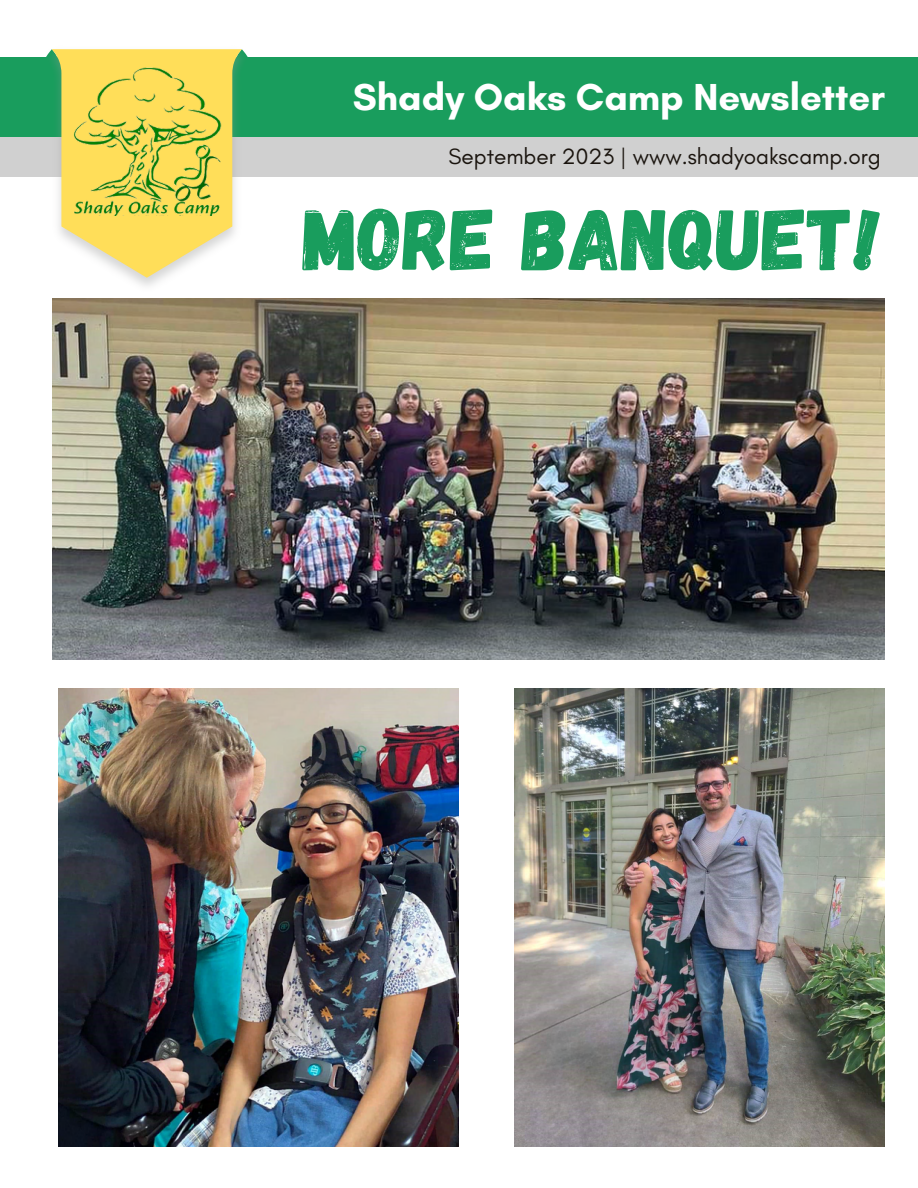
<style>
.page{position:relative;width:918px;height:1188px;background:#fff}
.page>*{position:absolute;margin:0;border:0;box-sizing:border-box;transform-origin:0 0}
.t1{font:87.3px "Gagalin";color:#199d5d}
.t2{font:700 38.25px "Glacial Indifference";color:#fff}
.t3{font:22.65px "Glacial Indifference";color:#1a140e}
</style>
<div class="page">
<div style="left:0;top:57px;width:918px;height:80px;background:#199d5d"></div>
<div style="left:0;top:137px;width:918px;height:40px;background:#d0d0d0"></div>
<img style="left:52px;top:278px;width:216px;height:21px">
<svg style="left:46px;top:49px;width:202px;height:229px"></svg>
<img style="left:73px;top:67px;width:148px;height:149px">
<img style="left:58px;top:689px;width:401px;height:458px">
<img style="left:52px;top:299px;width:833px;height:361px">
<img style="left:514px;top:689px;width:371px;height:458px">
<p class="t2" style="left:353px;top:73px;width:534px">Shady Oaks Camp Newsletter</p>
<p class="t3" style="left:449px;top:142px;width:434px">September 2023 | www.shadyoakscamp.org</p>
<p class="t1" style="left:303px;top:183px;width:579px">MORE BANQUET!</p>
</div>
